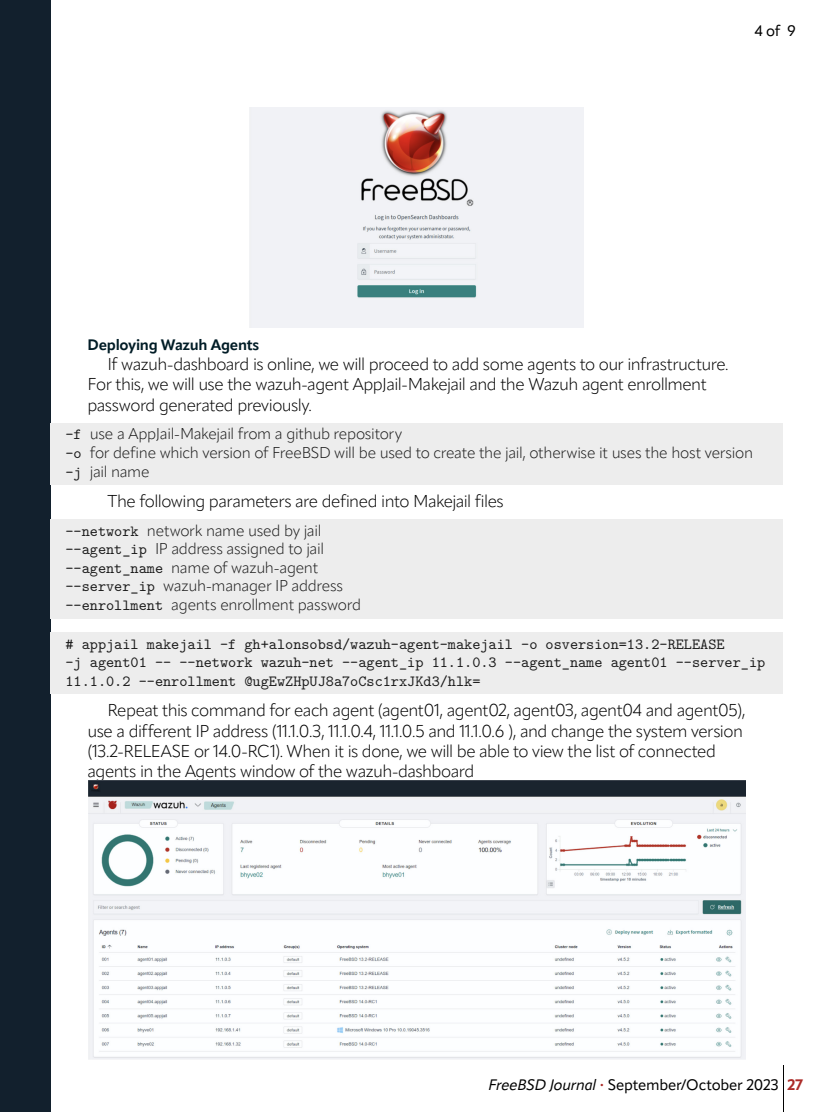
<style>
.page{position:relative;width:834px;height:1112px;background:#fff}
.page>*{position:absolute;margin:0;border:0;box-sizing:border-box;transform-origin:0 0}
.body_copy{font:300 17px/20.4px "Apparat";letter-spacing:-.03em;color:#000}
.t1{font:300 15.5px/18.6px "Apparat";letter-spacing:-.02em;color:#1a1a1a}
.t2{font:15.5px/18.6px "LM Mono 10";color:#1a1a1a}
.t3{font:15px "Apparat";letter-spacing:-.015em;color:#000}
.b_head{font:700 15px "Apparat";letter-spacing:-.015em;color:#011c26}
.s1{font-family:"LM Mono 10";font-weight:400}
.s2{font-style:italic}
.s3{font-size:9px;color:#ac2b28}
.s4{font-weight:700;color:#ac2b28}
</style>
<div class="page">
<div style="left:0;top:0;width:50px;height:1112px;background:#12202d"></div>
<hr style="left:783px;top:1065px;width:1px;height:47px;background:#000">
<div style="left:50px;top:423px;width:734px;height:62px;background:#ededed"></div>
<div style="left:50px;top:519px;width:734px;height:99px;background:#ededed"></div>
<div style="left:50px;top:632px;width:734px;height:62px;background:#ededed"></div>
<img style="left:249px;top:107px;width:335px;height:221px">
<img style="left:88px;top:781px;width:658px;height:278px">
<p class="t3" style="left:755px;top:22px;width:43px">4 of 9</p>
<p class="b_head" style="left:88px;top:335px;width:173px">Deploying Wazuh Agents</p>
<p class="body_copy" style="left:88px;top:354px;width:643px;text-indent:20px">If wazuh-dashboard is online, we will proceed to add some agents to our infrastructure.<br>For this, we will use the wazuh-agent AppJail-Makejail and the Wazuh agent enrollment password generated previously.</p>
<p class="t1" style="left:66px;top:425px;width:689px"><span class="s1">-f</span> use a AppJail-Makejail from a github repository<br><span class="s1">-o</span> for define which version of FreeBSD will be used to create the jail, otherwise it uses the host version <span class="s1">-j</span> jail name</p>
<p class="body_copy" style="left:108px;top:491px;width:398px">The following parameters are defined into Makejail files</p>
<p class="t1" style="left:66px;top:521px;width:297px"><span class="s1">--network</span> network name used by jail <span class="s1">--agent_ip</span> IP address assigned to jail <span class="s1">--agent_name</span> name of wazuh-agent <span class="s1">--server_ip</span> wazuh-manager IP address <span class="s1">--enrollment</span> agents enrollment password</p>
<p class="t2" style="left:66px;top:634px;width:701px"># appjail makejail -f gh+alonsobsd/wazuh-agent-makejail -o osversion=13.2-RELEASE<br>-j agent01 -- --network wazuh-net --agent_ip 11.1.0.3 --agent_name agent01 --server_ip<br>11.1.0.2 --enrollment @ugEwZHpUJ8a7oCsc1rxJKd3/hlk=</p>
<p class="body_copy" style="left:88px;top:700px;width:659px;text-indent:20px">Repeat this command for each agent (agent01, agent02, agent03, agent04 and agent05), use a different IP address (11.1.0.3, 11.1.0.4, 11.1.0.5 and 11.1.0.6 ), and change the system version (13.2-RELEASE or 14.0-RC1). When it is done, we will be able to view the list of connected agents in the Agents window of the wazuh-dashboard</p>
<p class="t3" style="left:488px;top:1076px;width:316px"><span class="s2">FreeBSD Journal</span> <span class="s3">•</span> September/October 2023 <span class="s4">27</span></p>
</div>
